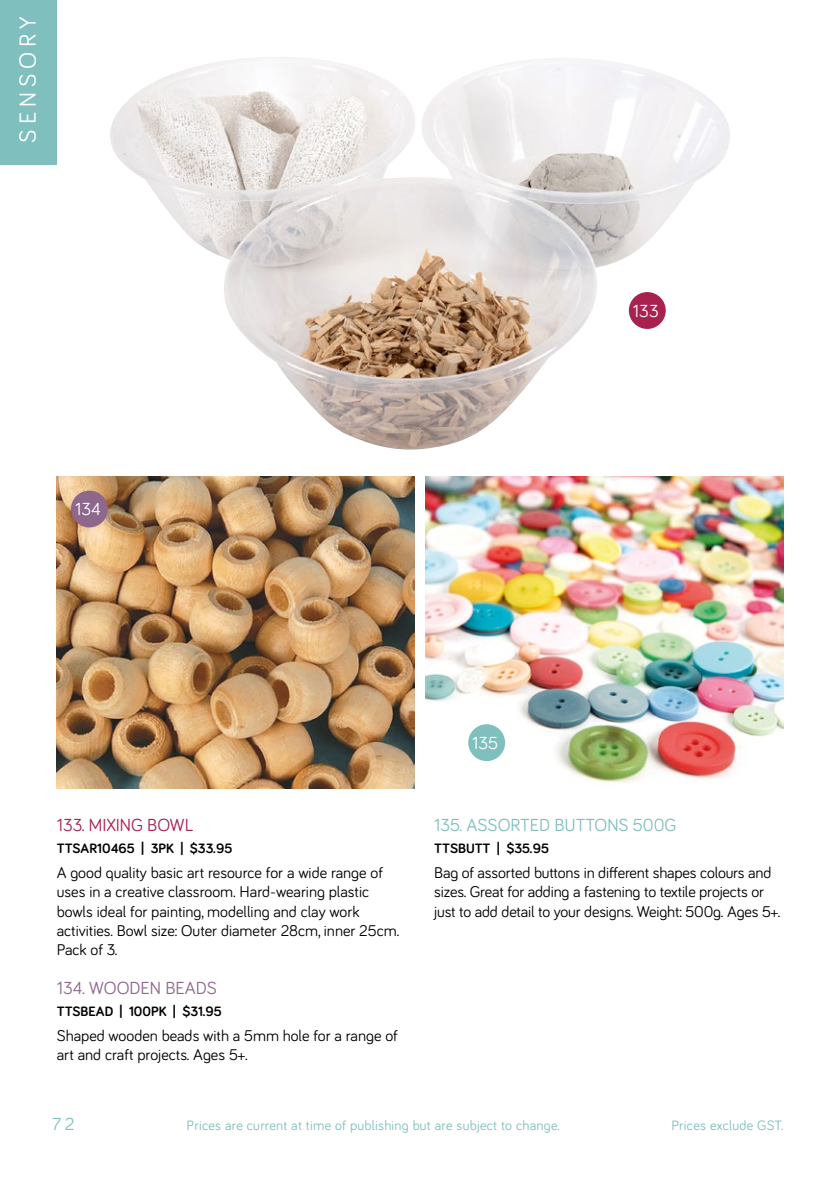
<style>
.page{position:relative;width:840px;height:1191px;background:#fff}
.page>*{position:absolute;margin:0;border:0;box-sizing:border-box;transform-origin:0 0}
.t1{font:24px "Bariol";letter-spacing:.2em;color:#fff}
.t2{font:18px "Bariol";color:#7fbfbe}
.t3{font:18px "Bariol";color:#8d688c}
.t4{font:18px "Bariol";color:#a82250}
.t5{font:18px "Bariol";color:#fff}
.t6{font:18px "Bariol";color:#7fbfbe}
.t7{font:16px/19.2px "Bariol";color:#000}
.t8{font:14px "Bariol";letter-spacing:.02em;color:#7fbfbe}
.t9{font:700 14px "Bariol";color:#000}
</style>
<div class="page">
<img style="left:57px;top:476px;width:357px;height:312px">
<img style="left:425px;top:476px;width:357px;height:307px">
<img style="left:110px;top:57px;width:620px;height:393px">
<div style="left:628px;top:292px;width:37px;height:37px;background:#a82250;border-radius:50%"></div>
<div style="left:468px;top:724px;width:37px;height:37px;background:#7fbfbe;border-radius:50%"></div>
<div style="left:71px;top:490px;width:37px;height:37px;background:#8d688c;border-radius:50%"></div>
<div style="left:0;top:0;width:57px;height:164px;background:#7fbfbe"></div>
<h1 class="t1" style="left:12px;top:143px;width:127px;rotate:-90deg">SENSORY</h1>
<p class="t5" style="left:75px;top:497px;width:27px">134</p>
<p class="t5" style="left:632px;top:298px;width:27px">133</p>
<p class="t4" style="left:57px;top:812px;width:138px">133. MIXING BOWL</p>
<p class="t9" style="left:57px;top:839px;width:177px">TTSAR10465 | 3PK | $33.95</p>
<p class="t7" style="left:57px;top:862px;width:344px">A good quality basic art resource for a wide range of uses in a creative classroom. Hard-wearing plastic bowls ideal for painting, modelling and clay work activities. Bowl size: Outer diameter 28cm, inner 25cm.<br>Pack of 3.</p>
<p class="t3" style="left:57px;top:975px;width:161px">134. WOODEN BEADS</p>
<p class="t9" style="left:57px;top:1001px;width:166px">TTSBEAD | 100PK | $31.95</p>
<p class="t7" style="left:57px;top:1025px;width:342px">Shaped wooden beads with a 5mm hole for a range of art and craft projects. Ages 5+.</p>
<p class="t5" style="left:472px;top:730px;width:28px">135</p>
<p class="t2" style="left:434px;top:812px;width:244px">135. ASSORTED BUTTONS 500G</p>
<p class="t9" style="left:434px;top:839px;width:116px">TTSBUTT | $35.95</p>
<p class="t7" style="left:434px;top:862px;width:347px">Bag of assorted buttons in different shapes colours and sizes. Great for adding a fastening to textile projects or just to add detail to your designs. Weight: 500g. Ages 5+.</p>
<p class="t6" style="left:52px;top:1112px;width:23px">72</p>
<p class="t8" style="left:186px;top:1115px;width:374px">Prices are current at time of publishing but are subject to change.</p>
<p class="t8" style="left:671px;top:1115px;width:113px">Prices exclude GST.</p>
</div>
